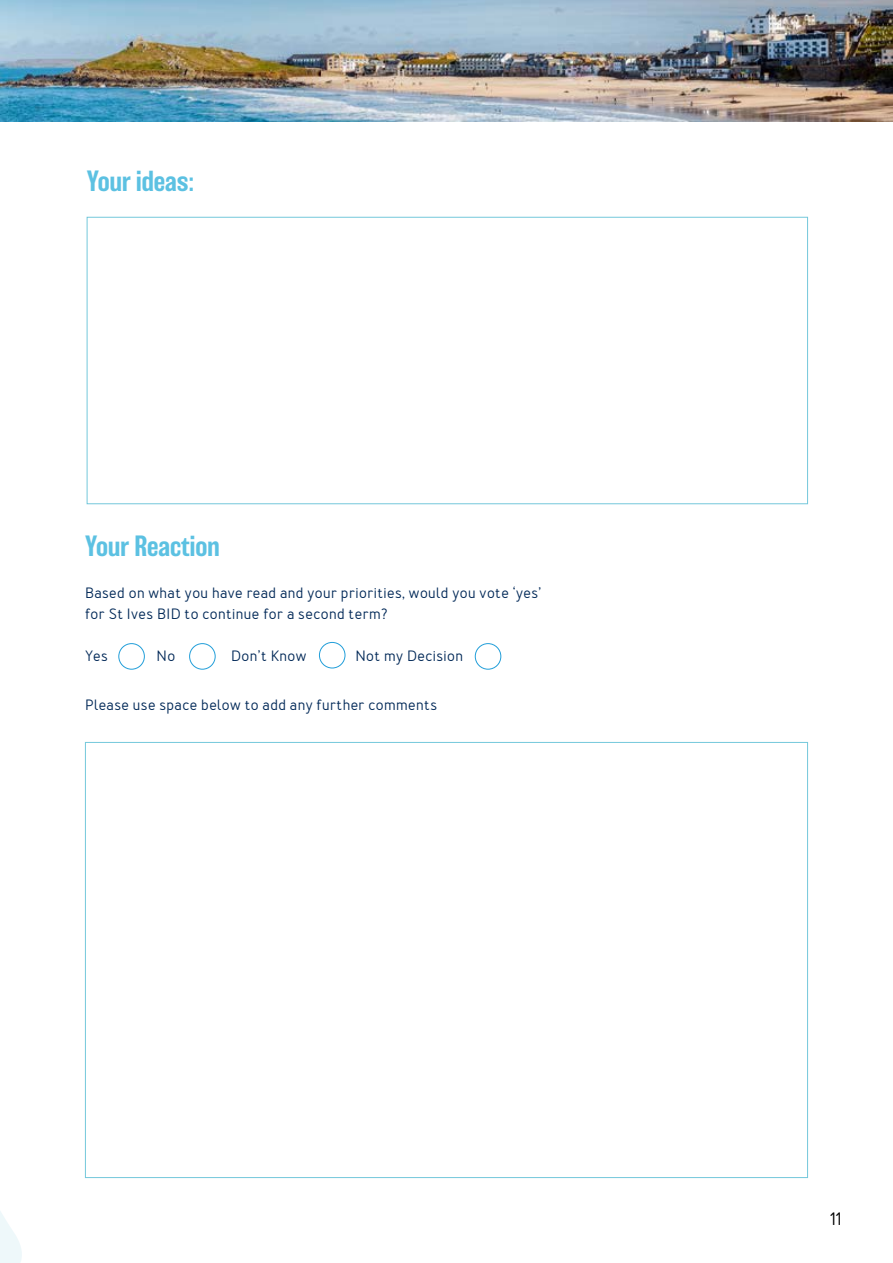
<style>
.page{position:relative;width:893px;height:1263px;background:#fff}
.page>*{position:absolute;margin:0;border:0;box-sizing:border-box;transform-origin:0 0}
.t1{font:500 27px "Balboa";color:#5cc1e2}
.t2{font:500 18px "Merlo";color:#000}
.t3{font:500 15px/21px "Merlo";letter-spacing:.03em;color:#002857}
</style>
<div class="page">
<svg style="left:0;top:1211px;width:22px;height:52px"></svg>
<img style="left:0;top:0;width:893px;height:121px">
<div style="left:118px;top:643px;width:27px;height:27px;border:1px solid #219ed9;border-radius:50%"></div>
<div style="left:319px;top:642px;width:26px;height:26px;border:1px solid #219ed9;border-radius:50%"></div>
<div style="left:189px;top:643px;width:27px;height:27px;border:1px solid #219ed9;border-radius:50%"></div>
<div style="left:475px;top:643px;width:26px;height:27px;border:1px solid #219ed9;border-radius:50%"></div>
<h1 class="t1" style="left:87px;top:166px;width:109px">Your ideas:</h1>
<h1 class="t1" style="left:85px;top:531px;width:136px">Your Reaction</h1>
<p class="t3" style="left:85px;top:583px;width:458px">Based on what you have read and your priorities, would you vote ‘yes’ for St Ives BID to continue for a second term?</p>
<p class="t3" style="left:85px;top:646px;width:24px">Yes</p>
<p class="t3" style="left:157px;top:646px;width:20px">No</p>
<p class="t3" style="left:231px;top:646px;width:77px">Don’t Know</p>
<p class="t3" style="left:355px;top:646px;width:109px">Not my Decision</p>
<p class="t3" style="left:85px;top:694px;width:353px">Please use space below to add any further comments</p>
<p class="t2" style="left:830px;top:1208px;width:13px">11</p>
</div>
